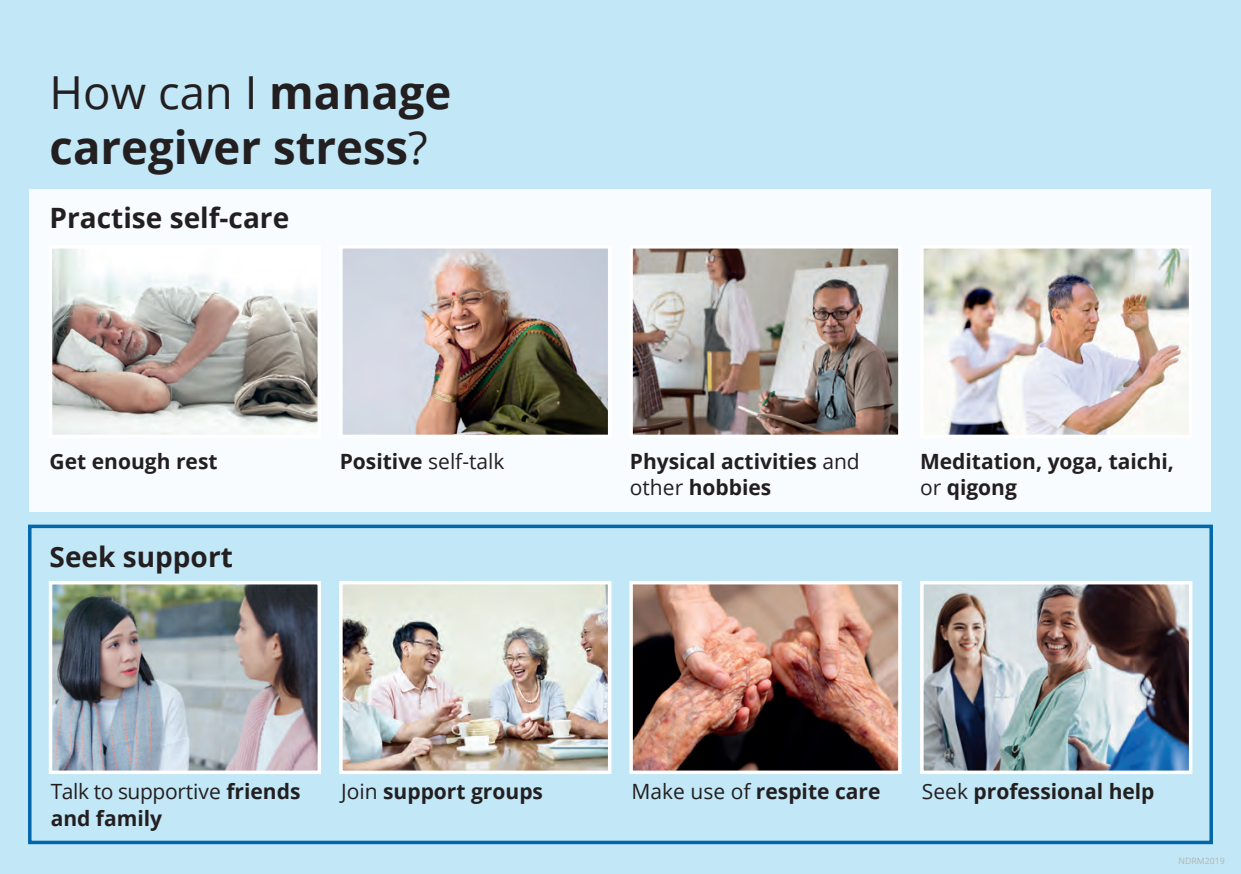
<style>
.page{position:relative;width:1241px;height:874px;background:#fff}
.page>*{position:absolute;margin:0;border:0;box-sizing:border-box;transform-origin:0 0}
.t1{font:700 45.5px/54.6px "Open Sans";color:#231f20}
.t2{font:700 28px "Open Sans";color:#231f20}
.t3{font:700 21px/26.2px "Open Sans";color:#231f20}
.t4{font:21px/26.2px "Open Sans";letter-spacing:-.02em;color:#231f20}
.t5{font:21px "Open Sans";color:#231f20}
.t6{font:8.75px "Open Sans";color:#b1b5b6}
.s1{font-weight:400}
.s2{font-weight:700}
</style>
<div class="page">
<div style="left:0;top:0;width:1240px;height:873px;background:#c2e7f6"></div>
<div style="left:30px;top:189px;width:1180px;height:322px;background:#f8fcfe"></div>
<div style="left:28px;top:524px;width:1184px;height:319px;border:4px solid #0366aa"></div>
<img style="left:344px;top:250px;width:262px;height:183px">
<div style="left:339px;top:245px;width:272px;height:193px;border:4px solid #fff"></div>
<img style="left:344px;top:585px;width:262px;height:183px">
<div style="left:339px;top:580px;width:272px;height:193px;border:4px solid #fff"></div>
<img style="left:634px;top:250px;width:262px;height:183px">
<div style="left:629px;top:245px;width:272px;height:193px;border:4px solid #fff"></div>
<img style="left:634px;top:585px;width:262px;height:183px">
<div style="left:629px;top:580px;width:272px;height:193px;border:4px solid #fff"></div>
<img style="left:54px;top:250px;width:262px;height:183px">
<div style="left:49px;top:245px;width:272px;height:193px;border:4px solid #fff"></div>
<img style="left:54px;top:585px;width:262px;height:183px">
<div style="left:49px;top:580px;width:272px;height:193px;border:4px solid #fff"></div>
<img style="left:925px;top:250px;width:262px;height:183px">
<div style="left:920px;top:245px;width:272px;height:193px;border:4px solid #fff"></div>
<img style="left:925px;top:585px;width:262px;height:183px">
<div style="left:920px;top:580px;width:272px;height:193px;border:4px solid #fff"></div>
<h1 class="t1" style="left:50px;top:64px;width:403px"><span class="s1">How can I</span> manage caregiver stress<span class="s1">?</span></h1>
<h2 class="t2" style="left:50px;top:198px;width:241px">Practise self-care</h2>
<p class="t3" style="left:50px;top:447px;width:169px">Get enough rest</p>
<p class="t5" style="left:340px;top:446px;width:166px"><span class="s2">Positive</span> self-talk</p>
<p class="t3" style="left:629px;top:447px;width:231px">Physical activities <span class="s1">and other</span> hobbies</p>
<p class="t3" style="left:919px;top:447px;width:255px">Meditation, yoga, taichi, <span class="s1">or</span> qigong</p>
<h2 class="t2" style="left:50px;top:536px;width:185px">Seek support</h2>
<p class="t4" style="left:51px;top:777px;width:251px">Talk to supportive <span class="s2">friends and family</span></p>
<p class="t3" style="left:341px;top:777px;width:203px"><span class="s1">Join</span> support groups</p>
<p class="t3" style="left:631px;top:777px;width:250px"><span class="s1">Make use of</span> respite care</p>
<p class="t3" style="left:921px;top:777px;width:234px"><span class="s1">Seek</span> professional help</p>
<p class="t6" style="left:1178px;top:854px;width:48px">NDRM2019</p>
</div>
